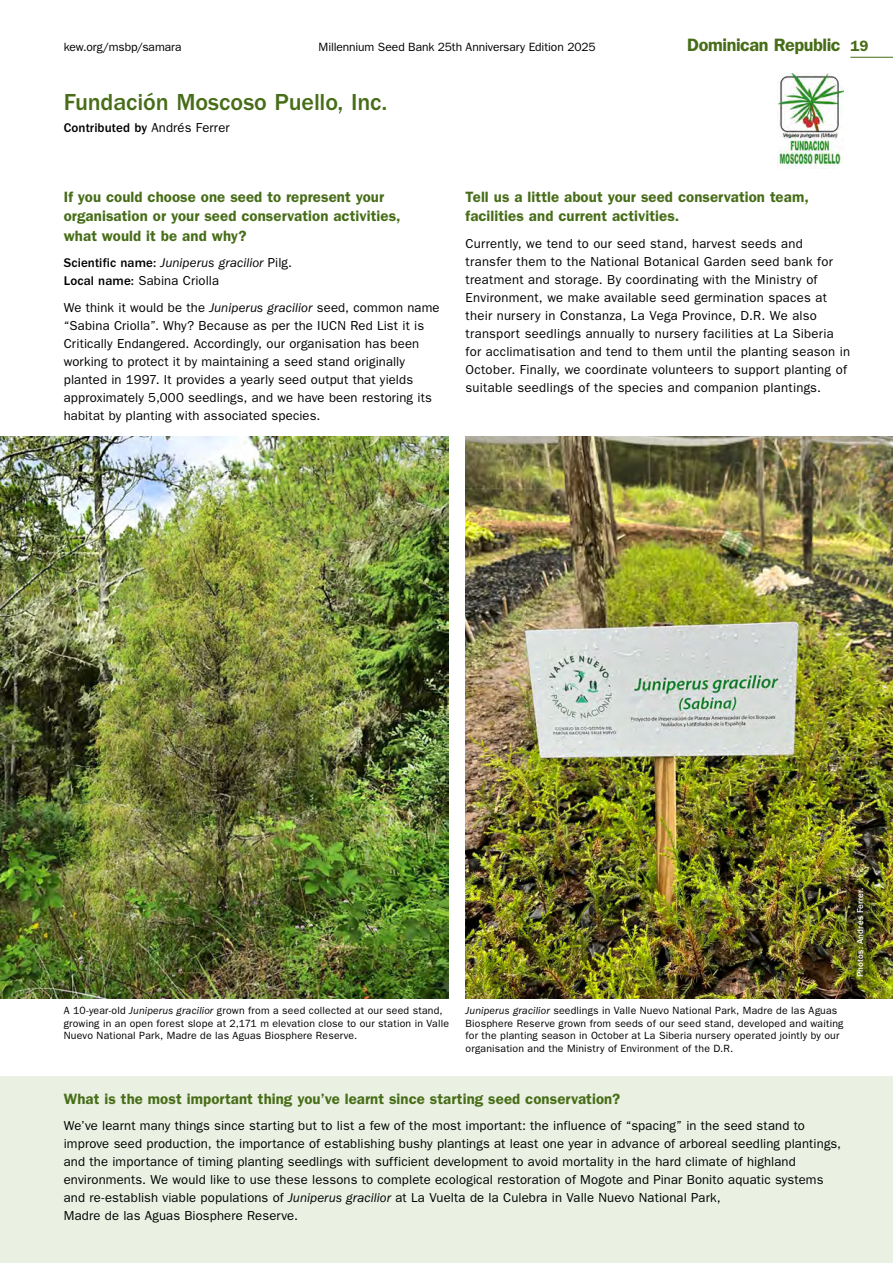
<style>
.page{position:relative;width:893px;height:1263px;background:#fff}
.page>*{position:absolute;margin:0;border:0;box-sizing:border-box;transform-origin:0 0}
.Org_heading_AMERICAS{font:500 24px "ITC Franklin Gothic Std";letter-spacing:-.005em;color:#476d18}
.t1{font:600 18px "ITC Franklin Gothic Std";letter-spacing:-.025em;color:#476d18}
.Org_sub_heading_AMERICAS{font:600 15px/19.5px "ITC Franklin Gothic Std";letter-spacing:.005em;color:#476d18}
.Org_body_text{font:13.05px/18px "ITC Franklin Gothic Std";letter-spacing:.015em;color:#000}
.Org_body_text-2{font:italic 13.05px "ITC Franklin Gothic Std";letter-spacing:.005em;color:#000}
.Org_body_text-3{font:500 13.05px "ITC Franklin Gothic Std";letter-spacing:.01em;color:#000}
.t2{font:12px "ITC Franklin Gothic Std";letter-spacing:-.01em;color:#000}
.Org_photo_description{font:10.5px/12.6px "ITC Franklin Gothic Std";letter-spacing:.015em;color:#000}
.photo_credit{font:500 9px "ITC Franklin Gothic Std";letter-spacing:.02em;color:#fff}
.s1{font-size:15px}
.s2{font-weight:400}
.s3{font-weight:500;font-style:normal}
.s4{font-style:normal}
.s5{font-weight:500}
.s6{font-style:italic}
</style>
<div class="page">
<img style="left:778px;top:73px;width:66px;height:96px">
<img style="left:0;top:436px;width:449px;height:563px">
<img style="left:466px;top:437px;width:427px;height:561px">
<div style="left:0;top:1076px;width:893px;height:187px;background:#eaf0e2"></div>
<hr style="left:850px;top:57px;width:43px;height:1px;background:#476d18">
<div style="left:837px;top:870px;width:45px;height:126px;background:#000;opacity:.8"></div>
<p class="t2" style="left:64px;top:40px;width:119px">kew.org/msbp/samara</p>
<p class="t2" style="left:319px;top:40px;width:279px">Millennium Seed Bank 25th Anniversary Edition 2025</p>
<h2 class="t1" style="left:687px;top:34px;width:183px">Dominican Republic <span class="s1">19</span></h2>
<p class="Org_heading_AMERICAS" style="left:64px;top:89px;width:325px">Fundación Moscoso Puello, Inc.</p>
<p class="Org_body_text-3" style="left:64px;top:121px;width:167px">Contributed by <span class="s2">Andrés Ferrer</span></p>
<p class="Org_sub_heading_AMERICAS" style="left:64px;top:187px;width:338px">If you could choose one seed to represent your organisation or your seed conservation activities, what would it be and why?</p>
<p class="Org_body_text-2" style="left:64px;top:256px;width:230px"><span class="s3">Scientific name:</span> Juniperus gracilior <span class="s4">Pilg.</span></p>
<p class="Org_body_text" style="left:64px;top:272px;width:157px"><span class="s5">Local name:</span> Sabina Criolla</p>
<p class="Org_body_text" style="left:64px;top:298px;width:377px">We think it would be the <span class="s6">Juniperus gracilior</span> seed, common name “Sabina Criolla”. Why? Because as per the IUCN Red List it is Critically Endangered. Accordingly, our organisation has been working to protect it by maintaining a seed stand originally planted in 1997. It provides a yearly seed output that yields approximately 5,000 seedlings, and we have been restoring its habitat by planting with associated species.</p>
<p class="Org_sub_heading_AMERICAS" style="left:466px;top:187px;width:345px">Tell us a little about your seed conservation team, facilities and current activities.</p>
<p class="Org_body_text" style="left:466px;top:234px;width:386px">Currently, we tend to our seed stand, harvest seeds and transfer them to the National Botanical Garden seed bank for treatment and storage. By coordinating with the Ministry of Environment, we make available seed germination spaces at their nursery in Constanza, La Vega Province, D.R. We also transport seedlings annually to nursery facilities at La Siberia for acclimatisation and tend to them until the planting season in October. Finally, we coordinate volunteers to support planting of suitable seedlings of the species and companion plantings.</p>
<p class="photo_credit" style="left:855px;top:977px;width:91px;rotate:-90deg">Photos: Andrés Ferrer.</p>
<p class="Org_photo_description" style="left:64px;top:1004px;width:387px">A 10-year-old <span class="s6">Juniperus gracilior</span> grown from a seed collected at our seed stand, growing in an open forest slope at 2,171 m elevation close to our station in Valle<br>Nuevo National Park, Madre de las Aguas Biosphere Reserve.</p>
<p class="Org_photo_description" style="left:466px;top:1004px;width:379px"><span class="s6">Juniperus gracilior</span> seedlings in Valle Nuevo National Park, Madre de las Aguas Biosphere Reserve grown from seeds of our seed stand, developed and waiting for the planting season in October at La Siberia nursery operated jointly by our organisation and the Ministry of Environment of the D.R.</p>
<p class="Org_sub_heading_AMERICAS" style="left:64px;top:1089px;width:558px">What is the most important thing you’ve learnt since starting seed conservation?</p>
<p class="Org_body_text" style="left:64px;top:1117px;width:779px">We’ve learnt many things since starting but to list a few of the most important: the influence of “spacing” in the seed stand to improve seed production, the importance of establishing bushy plantings at least one year in advance of arboreal seedling plantings, and the importance of timing planting seedlings with sufficient development to avoid mortality in the hard climate of highland environments. We would like to use these lessons to complete ecological restoration of Mogote and Pinar Bonito aquatic systems and re-establish viable populations of <span class="s6">Juniperus gracilior</span> at La Vuelta de la Culebra in Valle Nuevo National Park,<br>Madre de las Aguas Biosphere Reserve.</p>
</div>
